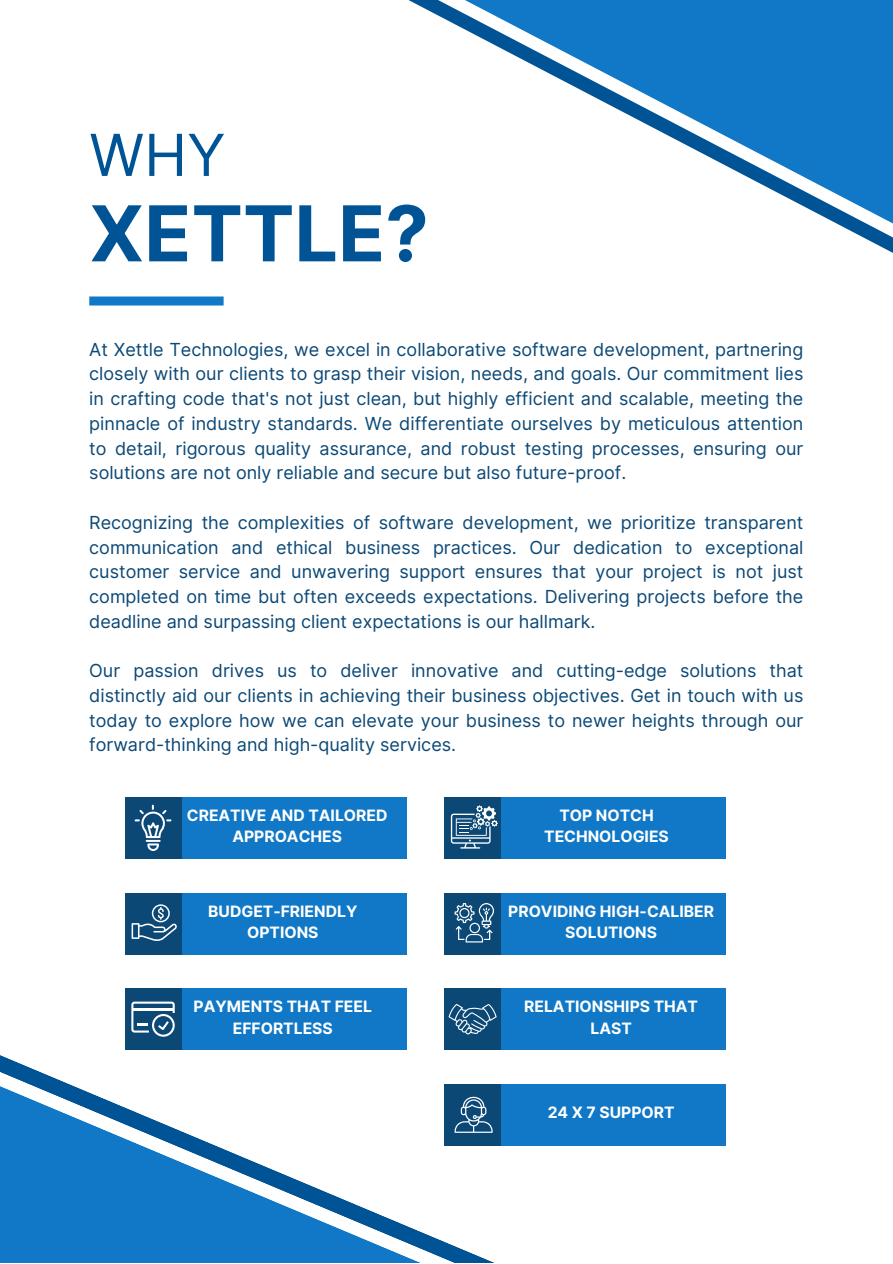
<style>
.page{position:relative;width:893px;height:1264px;background:#fff}
.page>*{position:absolute;margin:0;border:0;box-sizing:border-box;transform-origin:0 0}
.t1{font:700 76.95px "Inter";color:#005495}
.t2{font:57.9px "Inter";color:#005495}
.t3{font:18px/24.8px "Inter";color:#0b4876;text-align:justify}
.t4{font:700 15.75px/21.3px "Inter";color:#fff;text-align:center}
</style>
<div class="page">
<div style="left:89px;top:296px;width:134px;height:9px;background:#1078c6"></div>
<svg style="left:444px;top:0;width:448px;height:253px"></svg>
<svg style="left:0;top:1059px;width:600px;height:203px"></svg>
<div style="left:125px;top:797px;width:281px;height:61px;background:#1078c6"></div>
<div style="left:125px;top:797px;width:56px;height:61px;background:#0b4876"></div>
<svg style="left:135px;top:804px;width:36px;height:47px"></svg>
<div style="left:444px;top:797px;width:281px;height:61px;background:#1078c6"></div>
<div style="left:444px;top:797px;width:56px;height:61px;background:#0b4876"></div>
<svg style="left:451px;top:805px;width:46px;height:43px"></svg>
<div style="left:125px;top:892px;width:281px;height:62px;background:#1078c6"></div>
<div style="left:125px;top:892px;width:56px;height:62px;background:#0b4876"></div>
<div style="left:444px;top:892px;width:281px;height:62px;background:#1078c6"></div>
<div style="left:444px;top:892px;width:56px;height:62px;background:#0b4876"></div>
<svg style="left:131px;top:904px;width:45px;height:36px"></svg>
<svg style="left:454px;top:903px;width:40px;height:39px"></svg>
<div style="left:125px;top:988px;width:281px;height:62px;background:#1078c6"></div>
<div style="left:125px;top:988px;width:56px;height:62px;background:#0b4876"></div>
<div style="left:444px;top:988px;width:281px;height:62px;background:#1078c6"></div>
<div style="left:444px;top:988px;width:56px;height:62px;background:#0b4876"></div>
<div style="left:444px;top:1083px;width:281px;height:62px;background:#1078c6"></div>
<div style="left:444px;top:1083px;width:56px;height:62px;background:#0b4876"></div>
<svg style="left:448px;top:1004px;width:48px;height:30px"></svg>
<svg style="left:131px;top:1001px;width:44px;height:35px"></svg>
<svg style="left:454px;top:1096px;width:38px;height:36px"></svg>
<p class="t2" style="left:89px;top:120px;width:138px">WHY</p>
<p class="t1" style="left:89px;top:187px;width:341px">XETTLE?</p>
<p class="t3" style="left:89px;top:337px;width:715px">At Xettle Technologies, we excel in collaborative software development, partnering closely with our clients to grasp their vision, needs, and goals. Our commitment lies in crafting code that's not just clean, but highly efficient and scalable, meeting the pinnacle of industry standards. We differentiate ourselves by meticulous attention to detail, rigorous quality assurance, and robust testing processes, ensuring our solutions are not only reliable and secure but also future-proof.</p>
<p class="t3" style="left:89px;top:510px;width:715px">Recognizing the complexities of software development, we prioritize transparent communication and ethical business practices. Our dedication to exceptional customer service and unwavering support ensures that your project is not just completed on time but often exceeds expectations. Delivering projects before the deadline and surpassing client expectations is our hallmark.</p>
<p class="t3" style="left:89px;top:658px;width:715px">Our passion drives us to deliver innovative and cutting-edge solutions that distinctly aid our clients in achieving their business objectives. Get in touch with us today to explore how we can elevate your business to newer heights through our forward-thinking and high-quality services.</p>
<p class="t4" style="left:187px;top:804px;width:202px">CREATIVE AND TAILORED<br>APPROACHES</p>
<p class="t4" style="left:544px;top:804px;width:126px">TOP NOTCH<br>TECHNOLOGIES</p>
<p class="t4" style="left:208px;top:900px;width:151px">BUDGET-FRIENDLY<br>OPTIONS</p>
<p class="t4" style="left:508px;top:900px;width:207px">PROVIDING HIGH-CALIBER<br>SOLUTIONS</p>
<p class="t4" style="left:193px;top:996px;width:180px">PAYMENTS THAT FEEL<br>EFFORTLESS</p>
<p class="t4" style="left:524px;top:996px;width:175px">RELATIONSHIPS THAT<br>LAST</p>
<p class="t4" style="left:547px;top:1101px;width:128px">24 X 7 SUPPORT</p>
</div>
